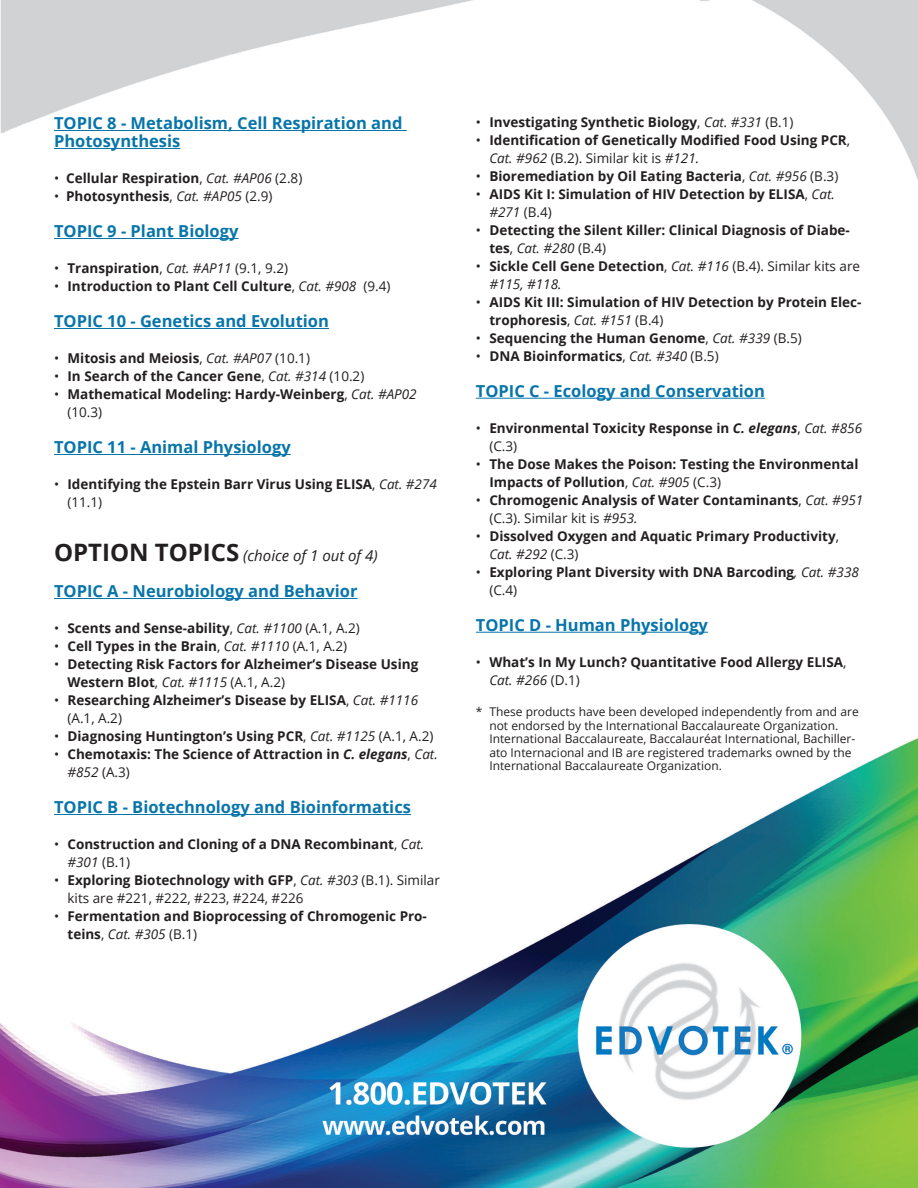
<style>
.page{position:relative;width:918px;height:1188px;background:#fff}
.page>*{position:absolute;margin:0;border:0;box-sizing:border-box;transform-origin:0 0}
.Body_1{font:700 16.5px "Open Sans";color:#0775aa}
.Body_1-2{font:italic 15px "Open Sans";color:#231f20}
.Body_1-3{font:700 13.5px/18px "Open Sans";color:#231f20}
.Body_1-4{font:13.5px/18px "Open Sans";color:#231f20}
.Body_1-5{font:12px/13.5px "Open Sans";color:#231f20}
.s1{font-weight:400}
.s2{font-weight:400;font-style:italic}
.s3{font-weight:700;font-style:normal;font-size:24px}
.s4{font-style:italic}
.s5{font-weight:700}
</style>
<div class="page">
<img style="left:0;top:0;width:918px;height:1188px">
<hr style="left:54px;top:130px;width:353px;height:1px;background:#0775aa">
<hr style="left:54px;top:148px;width:126px;height:1px;background:#0775aa">
<hr style="left:54px;top:238px;width:185px;height:1px;background:#0775aa">
<hr style="left:54px;top:328px;width:275px;height:1px;background:#0775aa">
<hr style="left:54px;top:454px;width:237px;height:1px;background:#0775aa">
<hr style="left:54px;top:598px;width:304px;height:1px;background:#0775aa">
<hr style="left:54px;top:814px;width:357px;height:1px;background:#0775aa">
<hr style="left:476px;top:398px;width:289px;height:1px;background:#0775aa">
<hr style="left:476px;top:632px;width:232px;height:1px;background:#0775aa">
<p class="Body_1" style="left:54px;top:112px;width:350px">TOPIC 8 - Metabolism, Cell Respiration and</p>
<p class="Body_1" style="left:54px;top:130px;width:128px">Photosynthesis</p>
<p class="Body_1-3" style="left:54px;top:169px;width:250px"><span class="s1">•</span> Cellular Respiration<span class="s1">,</span> <span class="s2">Cat. #AP06</span> <span class="s1">(2.8)</span></p>
<p class="Body_1-3" style="left:54px;top:187px;width:220px"><span class="s1">•</span> Photosynthesis<span class="s1">,</span> <span class="s2">Cat. #AP05</span> <span class="s1">(2.9)</span></p>
<p class="Body_1" style="left:54px;top:220px;width:186px">TOPIC 9 - Plant Biology</p>
<p class="Body_1-3" style="left:54px;top:259px;width:236px"><span class="s1">•</span> Transpiration<span class="s1">,</span> <span class="s2">Cat. #AP11</span> <span class="s1">(9.1, 9.2)</span></p>
<p class="Body_1-3" style="left:54px;top:277px;width:338px"><span class="s1">•</span> Introduction to Plant Cell Culture<span class="s1">,</span> <span class="s2">Cat. #908</span> <span class="s1">(9.4)</span></p>
<p class="Body_1" style="left:54px;top:310px;width:277px">TOPIC 10 - Genetics and Evolution</p>
<p class="Body_1-3" style="left:54px;top:349px;width:258px"><span class="s1">•</span> Mitosis and Meiosis<span class="s1">,</span> <span class="s2">Cat. #AP07</span> <span class="s1">(10.1)</span></p>
<p class="Body_1-3" style="left:54px;top:367px;width:312px"><span class="s1">•</span> In Search of the Cancer Gene<span class="s1">,</span> <span class="s2">Cat. #314</span> <span class="s1">(10.2)</span></p>
<p class="Body_1-3" style="left:68px;top:385px;width:351px;text-indent:-14px"><span class="s1">•</span> Mathematical Modeling: Hardy-Weinberg<span class="s1">,</span> <span class="s2">Cat. #AP02 </span><span class="s1">(10.3)</span></p>
<p class="Body_1" style="left:54px;top:436px;width:238px">TOPIC 11 - Animal Physiology</p>
<p class="Body_1-3" style="left:68px;top:475px;width:371px;text-indent:-14px"><span class="s1">•</span> Identifying the Epstein Barr Virus Using ELISA<span class="s1">,</span> <span class="s2">Cat. #274 </span><span class="s1">(11.1)</span></p>
<p class="Body_1-2" style="left:54px;top:546px;width:325px"><span class="s3">OPTION TOPICS</span> (choice of 1 out of 4)</p>
<p class="Body_1" style="left:54px;top:580px;width:305px">TOPIC A - Neurobiology and Behavior</p>
<p class="Body_1-3" style="left:54px;top:619px;width:307px"><span class="s1">•</span> Scents and Sense-ability<span class="s1">,</span> <span class="s2">Cat. #1100</span> <span class="s1">(A.1, A.2)</span></p>
<p class="Body_1-3" style="left:54px;top:637px;width:295px"><span class="s1">•</span> Cell Types in the Brain<span class="s1">,</span> <span class="s2">Cat. #1110</span> <span class="s1">(A.1, A.2)</span></p>
<p class="Body_1-3" style="left:68px;top:655px;width:352px;text-indent:-14px"><span class="s1">•</span> Detecting Risk Factors for Alzheimer’s Disease Using<br>Western Blot<span class="s1">,</span> <span class="s2">Cat. #1115</span> <span class="s1">(A.1, A.2)</span></p>
<p class="Body_1-3" style="left:68px;top:691px;width:352px;text-indent:-14px"><span class="s1">•</span> Researching Alzheimer’s Disease by ELISA<span class="s1">,</span> <span class="s2">Cat. #1116 </span><span class="s1">(A.1, A.2)</span></p>
<p class="Body_1-3" style="left:54px;top:727px;width:381px"><span class="s1">•</span> Diagnosing Huntington’s Using PCR<span class="s1">,</span> <span class="s2">Cat. #1125</span> <span class="s1">(A.1, A.2)</span></p>
<p class="Body_1-3" style="left:68px;top:745px;width:372px;text-indent:-14px"><span class="s1">•</span> Chemotaxis: The Science of Attraction in <span class="s4">C. elegans</span><span class="s1">,</span> <span class="s2">Cat. #852</span> <span class="s1">(A.3)</span></p>
<p class="Body_1" style="left:54px;top:796px;width:359px">TOPIC B - Biotechnology and Bioinformatics</p>
<p class="Body_1-3" style="left:68px;top:835px;width:358px;text-indent:-14px"><span class="s1">•</span> Construction and Cloning of a DNA Recombinant<span class="s1">,</span> <span class="s2">Cat. #301</span> <span class="s1">(B.1)</span></p>
<p class="Body_1-4" style="left:68px;top:871px;width:374px;text-indent:-14px">• <span class="s5">Exploring Biotechnology with GFP</span>, <span class="s4">Cat. #303</span> (B.1). Similar kits are #221, #222, #223, #224, #226</p>
<p class="Body_1-3" style="left:68px;top:907px;width:361px;text-indent:-14px"><span class="s1">•</span> Fermentation and Bioprocessing of Chromogenic Pro&shy;teins<span class="s1">,</span> <span class="s2">Cat. #305</span> <span class="s1">(B.1)</span></p>
<p class="Body_1-3" style="left:476px;top:113px;width:319px"><span class="s1">•</span> Investigating Synthetic Biology<span class="s1">,</span> <span class="s2">Cat. #331</span> <span class="s1">(B.1)</span></p>
<p class="Body_1-3" style="left:489px;top:131px;width:362px;text-indent:-14px"><span class="s1">•</span> Identification of Genetically Modified Food Using PCR<span class="s1">,<br></span><span class="s2">Cat. #962</span> <span class="s1">(B.2). Similar kit is</span> <span class="s2">#121.</span></p>
<p class="Body_1-3" style="left:476px;top:167px;width:364px"><span class="s1">•</span> Bioremediation by Oil Eating Bacteria<span class="s1">,</span> <span class="s2">Cat. #956</span> <span class="s1">(B.3)</span></p>
<p class="Body_1-3" style="left:489px;top:185px;width:347px;text-indent:-14px"><span class="s1">•</span> AIDS Kit I: Simulation of HIV Detection by ELISA<span class="s1">,</span> <span class="s2">Cat. #271</span> <span class="s1">(B.4)</span></p>
<p class="Body_1-3" style="left:489px;top:221px;width:362px;text-indent:-14px"><span class="s1">•</span> Detecting the Silent Killer: Clinical Diagnosis of Diabe&shy;tes<span class="s1">,</span> <span class="s2">Cat. #280</span> <span class="s1">(B.4)</span></p>
<p class="Body_1-3" style="left:489px;top:257px;width:372px;text-indent:-14px"><span class="s1">•</span> Sickle Cell Gene Detection<span class="s1">,</span> <span class="s2">Cat. #116</span> <span class="s1">(B.4). Similar kits are </span><span class="s2">#115, #118.</span></p>
<p class="Body_1-3" style="left:489px;top:293px;width:374px;text-indent:-14px"><span class="s1">•</span> AIDS Kit III: Simulation of HIV Detection by Protein Elec&shy;trophoresis<span class="s1">,</span> <span class="s2">Cat. #151</span> <span class="s1">(B.4)</span></p>
<p class="Body_1-3" style="left:476px;top:329px;width:327px"><span class="s1">•</span> Sequencing the Human Genome<span class="s1">,</span> <span class="s2">Cat. #339</span> <span class="s1">(B.5)</span></p>
<p class="Body_1-3" style="left:476px;top:347px;width:244px"><span class="s1">•</span> DNA Bioinformatics<span class="s1">,</span> <span class="s2">Cat. #340</span> <span class="s1">(B.5)</span></p>
<p class="Body_1" style="left:476px;top:379px;width:291px">TOPIC C - Ecology and Conservation</p>
<p class="Body_1-3" style="left:489px;top:419px;width:374px;text-indent:-14px"><span class="s1">•</span> Environmental Toxicity Response in <span class="s4">C. elegans</span><span class="s1">,</span> <span class="s2">Cat. #856 </span><span class="s1">(C.3)</span></p>
<p class="Body_1-3" style="left:489px;top:455px;width:371px;text-indent:-14px"><span class="s1">•</span> The Dose Makes the Poison: Testing the Environmental<br>Impacts of Pollution<span class="s1">,</span> <span class="s2">Cat. #905</span> <span class="s1">(C.3)</span></p>
<p class="Body_1-3" style="left:489px;top:491px;width:375px;text-indent:-14px"><span class="s1">•</span> Chromogenic Analysis of Water Contaminants<span class="s1">,</span> <span class="s2">Cat. #951 </span><span class="s1">(C.3). Similar kit is</span> <span class="s2">#953.</span></p>
<p class="Body_1-3" style="left:489px;top:527px;width:351px;text-indent:-14px"><span class="s1">•</span> Dissolved Oxygen and Aquatic Primary Productivity<span class="s1">,<br></span><span class="s2">Cat. #292</span> <span class="s1">(C.3)</span></p>
<p class="Body_1-3" style="left:489px;top:563px;width:371px;text-indent:-14px"><span class="s1">•</span> Exploring Plant Diversity with DNA Barcoding<span class="s2">, Cat. #338 </span><span class="s1">(C.4)</span></p>
<p class="Body_1" style="left:476px;top:613px;width:234px">TOPIC D - Human Physiology</p>
<p class="Body_1-3" style="left:489px;top:653px;width:359px;text-indent:-14px"><span class="s1">•</span> What’s In My Lunch? Quantitative Food Allergy ELISA<span class="s1">,<br></span><span class="s2">Cat. #266</span> <span class="s1">(D.1)</span></p>
<p class="Body_1-5" style="left:489px;top:705px;width:371px;text-indent:-14px">* These products have been developed independently from and are not endorsed by the International Baccalaureate Organization.<br>International Baccalaureate, Baccalauréat International, Bachiller&shy;ato Internacional and IB are registered trademarks owned by the International Baccalaureate Organization.</p>
</div>
